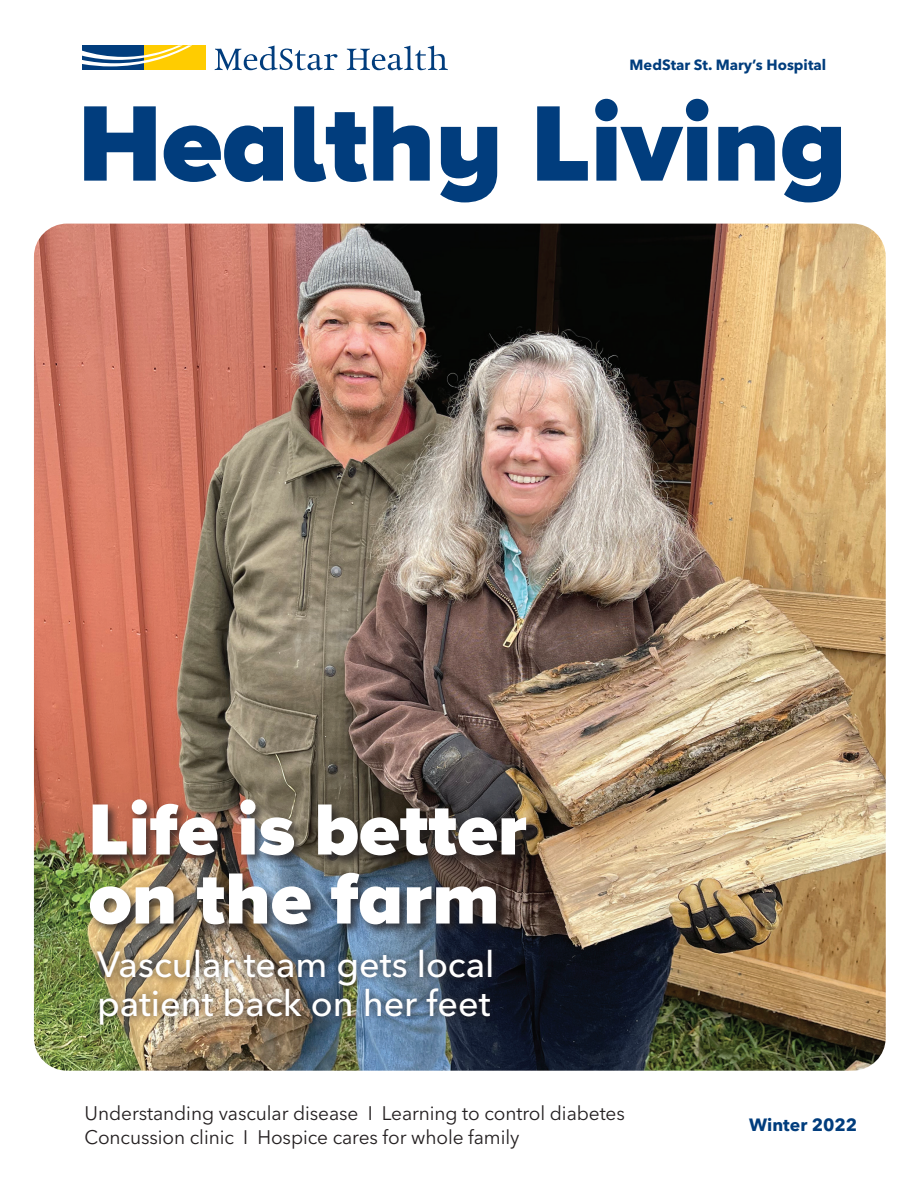
<style>
.page{position:relative;width:918px;height:1188px;background:#fff}
.page>*{position:absolute;margin:0;border:0;box-sizing:border-box;transform-origin:0 0}
.t1{font:900 111.3px "Proxima Nova A";color:#013d7d}
.Calls_to_Action_Bold{font:900 75px/69px "Proxima Nova A";color:#fff}
.Calls_to_Action_Bold-2{font:500 36px/39px "Avenir Next LT Pro";color:#fff}
.Subheads_16{font:19.5px/24px "Avenir Next LT Pro";letter-spacing:-.005em;color:#231f20}
.t2{font:700 17.7px "Avenir Next LT Pro";color:#013d7d}
.Body_Copy{font:700 14.7px "Avenir Next LT Pro";color:#013d7d}
</style>
<div class="page">
<svg style="left:215px;top:46px;width:122px;height:24px"></svg>
<svg style="left:347px;top:46px;width:101px;height:24px"></svg>
<div style="left:81px;top:44px;width:126px;height:27px;background:#fc0"></div>
<div style="left:82px;top:45px;width:62px;height:25px;background:#013d7d"></div>
<svg style="left:82px;top:45px;width:110px;height:21px"></svg>
<img style="left:34px;top:224px;width:852px;height:847px">
<div style="left:87px;top:797px;width:452px;height:140px;background:#231f20;opacity:.75"></div>
<div style="left:90px;top:942px;width:410px;height:91px;background:#231f20;opacity:.75"></div>
<p class="Body_Copy" style="left:630px;top:56px;width:198px">MedStar St. Mary’s Hospital</p>
<p class="t1" style="left:78px;top:61px;width:770px">Healthy Living</p>
<p class="Calls_to_Action_Bold" style="left:89px;top:794px;width:440px">Life is better on the farm</p>
<p class="Calls_to_Action_Bold-2" style="left:97px;top:945px;width:399px">Vascular team gets local patient back on her feet</p>
<p class="Subheads_16" style="left:85px;top:1102px;width:542px">Understanding vascular disease I Learning to control diabetes<br>Concussion clinic I Hospice cares for whole family</p>
<p class="t2" style="left:749px;top:1114px;width:110px">Winter 2022</p>
</div>
